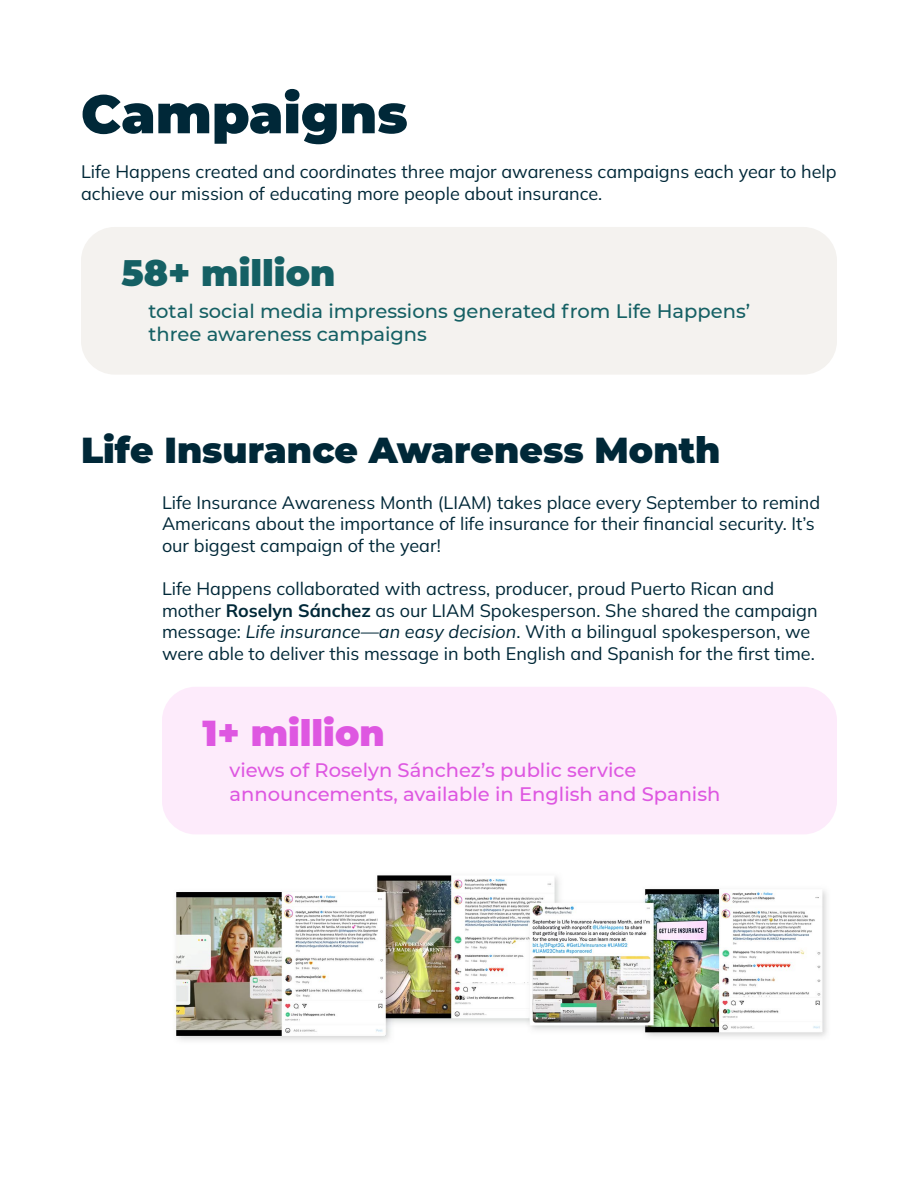
<style>
.page{position:relative;width:918px;height:1188px;background:#fff}
.page>*{position:absolute;margin:0;border:0;box-sizing:border-box;transform-origin:0 0}
.t1{font:900 54px "Montserrat";color:#002838}
.t2{font:900 36px "Montserrat";color:#002838}
.t3{font:900 36px "Montserrat";color:#156064}
.t4{font:900 36px "Montserrat";color:#de57e1}
.t5{font:500 19.5px/23.4px "Montserrat";color:#de57e1}
.t6{font:500 19.5px/23.4px "Montserrat";color:#156064}
.t7{font:18px/21.6px "Mulish";color:#002838}
.s1{font-weight:700}
.s2{font-style:italic}
</style>
<div class="page">
<div style="left:81px;top:227px;width:756px;height:148px;background:#f4f2ef;border-radius:34px"></div>
<div style="left:162px;top:687px;width:675px;height:147px;background:#fdebfb;border-radius:34px"></div>
<img style="left:174px;top:875px;width:653px;height:166px">
<h1 class="t1" style="left:81px;top:74px;width:328px">Campaigns</h1>
<p class="t7" style="left:81px;top:161px;width:757px">Life Happens created and coordinates three major awareness campaigns each year to help achieve our mission of educating more people about insurance.</p>
<h2 class="t3" style="left:122px;top:246px;width:215px">58+ million</h2>
<p class="t6" style="left:148px;top:298px;width:603px">total social media impressions generated from Life Happens’ three awareness campaigns</p>
<h2 class="t2" style="left:81px;top:424px;width:641px">Life Insurance Awareness Month</h2>
<p class="t7" style="left:162px;top:491px;width:660px">Life Insurance Awareness Month (LIAM) takes place every September to remind<br>Americans about the importance of life insurance for their financial security. It’s our biggest campaign of the year!</p>
<p class="t7" style="left:162px;top:577px;width:657px">Life Happens collaborated with actress, producer, proud Puerto Rican and mother <span class="s1">Roselyn Sánchez</span> as our LIAM Spokesperson. She shared the campaign message: <span class="s2">Life insurance—an easy decision</span>. With a bilingual spokesperson, we were able to deliver this message in both English and Spanish for the first time.</p>
<h2 class="t4" style="left:202px;top:706px;width:184px">1+ million</h2>
<p class="t5" style="left:230px;top:758px;width:492px">views of Roselyn Sánchez’s public service announcements, available in English and Spanish</p>
</div>
